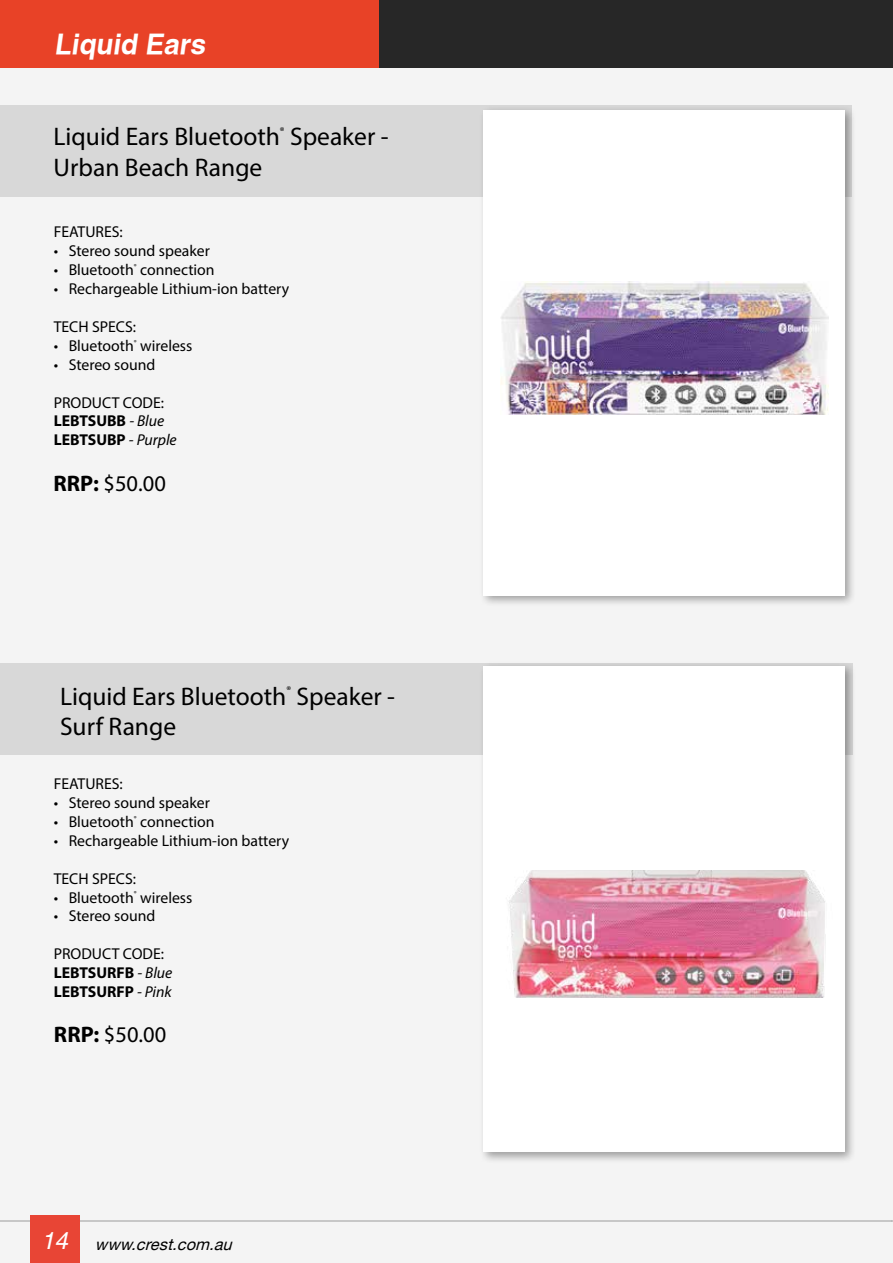
<style>
.page{position:relative;width:893px;height:1263px;background:#f4f4f4}
.page>*{position:absolute;margin:0;border:0;box-sizing:border-box;transform-origin:0 0}
.t1{font:700 27.75px "Helvetica";color:#fff}
.t2{font:25.5px/30.6px "Myriad Pro";color:#000}
.t3{font:22.5px "Myriad Pro";color:#000}
.t4{font:italic 16.2px "Helvetica Neue";color:#000}
.t5{font:15.75px "Myriad Pro";color:#000}
.t6{font:700 15.75px/18.9px "Myriad Pro";color:#000}
.s1{font-weight:400}
.s2{font-weight:400;font-style:italic}
.s3{font-weight:700}
.s4{font-family:"Helvetica";font-size:24px;color:#fff}
</style>
<div class="page">
<div style="left:0;top:0;width:893px;height:68px;background:#272727"></div>
<div style="left:0;top:0;width:378px;height:68px;background:#e84227"></div>
<div style="left:30px;top:1215px;width:50px;height:48px;background:#e84535"></div>
<div style="left:0;top:106px;width:852px;height:91px;background:#d8d8d8"></div>
<div style="left:0;top:663px;width:852px;height:91px;background:#d8d8d8"></div>
<div style="left:479px;top:105px;width:377px;height:502px;background:#000;opacity:.35"></div>
<div style="left:483px;top:110px;width:362px;height:485px;background:#fff"></div>
<div style="left:479px;top:662px;width:377px;height:502px;background:#000;opacity:.35"></div>
<div style="left:483px;top:666px;width:362px;height:486px;background:#fff"></div>
<img style="left:501px;top:281px;width:327px;height:133px">
<img style="left:508px;top:870px;width:318px;height:127px">
<h1 class="t1" style="left:54px;top:27px;width:157px">Liquid Ears</h1>
<h2 class="t2" style="left:54px;top:121px;width:337px">Liquid Ears Bluetooth<sup>®</sup> Speaker -<br>Urban Beach Range</h2>
<p class="t5" style="left:54px;top:222px;width:71px">FEATURES:</p>
<p class="t5" style="left:54px;top:241px;width:158px">• Stereo sound speaker</p>
<p class="t5" style="left:54px;top:260px;width:163px">• Bluetooth<sup>®</sup> connection</p>
<p class="t5" style="left:54px;top:279px;width:237px">• Rechargeable Lithium-ion battery</p>
<p class="t5" style="left:54px;top:317px;width:84px">TECH SPECS:</p>
<p class="t5" style="left:54px;top:336px;width:140px">• Bluetooth<sup>®</sup> wireless</p>
<p class="t5" style="left:54px;top:355px;width:103px">• Stereo sound</p>
<p class="t6" style="left:54px;top:392px;width:125px"><span class="s1">PRODUCT CODE:<br></span>LEBTSUBB <span class="s2">- Blue<br></span>LEBTSUBP <span class="s2">- Purple</span></p>
<h3 class="t3" style="left:54px;top:470px;width:114px"><span class="s3">RRP:</span> $50.00</h3>
<h2 class="t2" style="left:60px;top:680px;width:337px">Liquid Ears Bluetooth<sup>®</sup> Speaker -<br>Surf Range</h2>
<p class="t5" style="left:54px;top:774px;width:71px">FEATURES:</p>
<p class="t5" style="left:54px;top:793px;width:158px">• Stereo sound speaker</p>
<p class="t5" style="left:54px;top:812px;width:162px">• Bluetooth<sup>®</sup> connection</p>
<p class="t5" style="left:54px;top:831px;width:237px">• Rechargeable Lithium-ion battery</p>
<p class="t5" style="left:54px;top:869px;width:84px">TECH SPECS:</p>
<p class="t5" style="left:54px;top:887px;width:140px">• Bluetooth<sup>®</sup> wireless</p>
<p class="t5" style="left:54px;top:906px;width:103px">• Stereo sound</p>
<p class="t6" style="left:54px;top:944px;width:120px"><span class="s1">PRODUCT CODE:<br></span>LEBTSURFB <span class="s2">- Blue<br></span>LEBTSURFP <span class="s2">- Pink</span></p>
<h3 class="t3" style="left:54px;top:1021px;width:114px"><span class="s3">RRP:</span> $50.00</h3>
<p class="t4" style="left:41px;top:1234px;width:197px"><span class="s4">1 4</span> www.crest.com.au</p>
</div>
